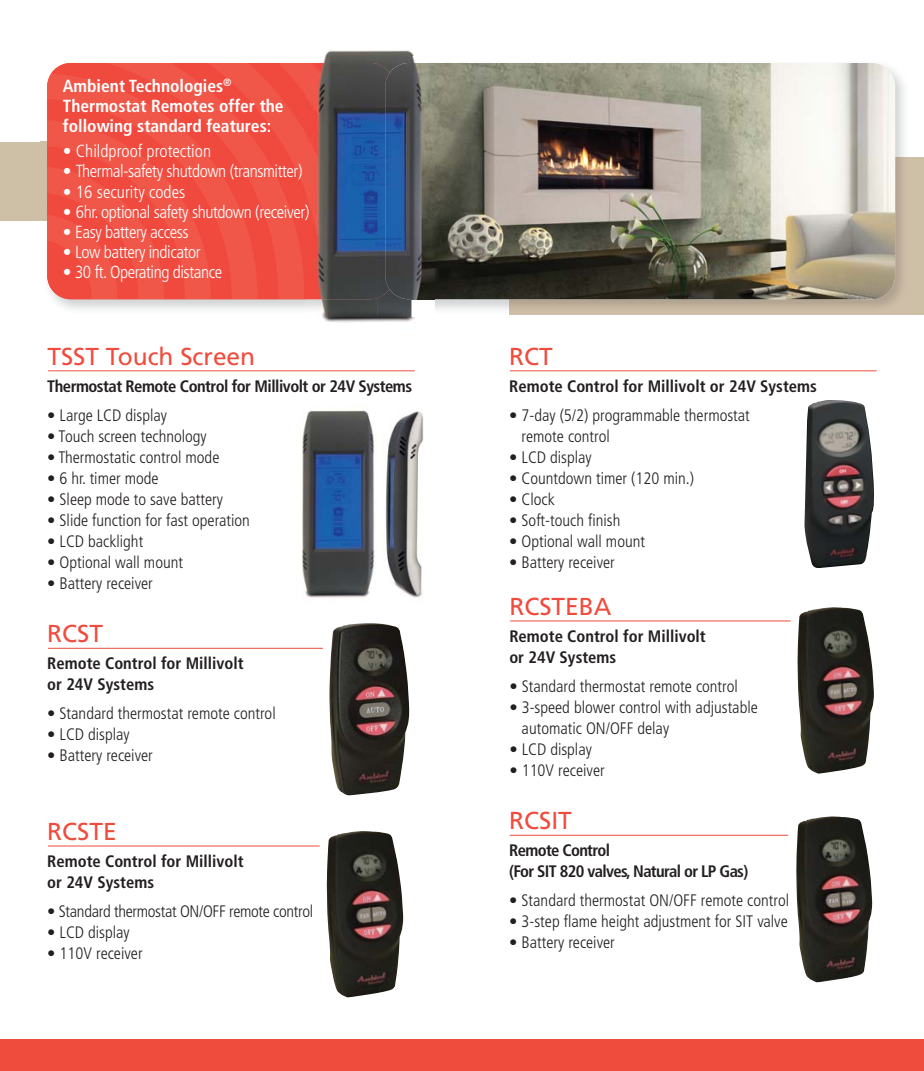
<style>
.page{position:relative;width:924px;height:1071px;background:#fff}
.page>*{position:absolute;margin:0;border:0;box-sizing:border-box;transform-origin:0 0}
.t1{font:24.5px "Frutiger LT Std";color:#f04c3e}
.t2{font:300 condensed 17.5px "Frutiger LT Std";letter-spacing:-.025em;color:#fff}
.t3{font:700 condensed 17.5px/20.1px "Frutiger LT Std";color:#fff}
.t4{font:300 condensed 17.5px "Frutiger LT Std";color:#fff}
.t5{font:300 condensed 16.62px/21px "Frutiger LT Std";color:#231f20}
.t6{font:700 condensed 16.62px/21px "Frutiger LT Std";color:#231f20}
.t7{font:700 condensed 16.62px "Frutiger LT Std";letter-spacing:-.03em;color:#231f20}
.t8{font:700 condensed 16.62px/21px "Frutiger LT Std";letter-spacing:-.04em;color:#231f20}
.t9{font:300 condensed 16.62px "Frutiger LT Std";letter-spacing:-.02em;color:#231f20}
</style>
<div class="page">
<div style="left:0;top:142px;width:462px;height:78px;background:#cebfa7"></div>
<div style="left:509px;top:158px;width:415px;height:157px;background:#cebfa7"></div>
<img style="left:40px;top:63px;width:354px;height:254px">
<img style="left:47px;top:63px;width:347px;height:236px;border-radius:24px">
<img style="left:411px;top:73px;width:502px;height:244px">
<img style="left:509px;top:158px;width:404px;height:157px">
<img style="left:385px;top:63px;width:510px;height:236px;border-radius:24px">
<img style="left:872px;top:63px;width:23px;height:236px">
<img style="left:322px;top:317px;width:93px;height:6px">
<img style="left:323px;top:50px;width:92px;height:14px">
<img style="left:306px;top:63px;width:72px;height:254px">
<img style="left:378px;top:64px;width:7px;height:234px">
<img style="left:385px;top:63px;width:24px;height:236px">
<img style="left:411px;top:63px;width:24px;height:236px">
<hr style="left:510px;top:835px;width:278px;height:1px;background:#f04c3e">
<img style="left:796px;top:816px;width:76px;height:167px">
<hr style="left:510px;top:621px;width:281px;height:1px;background:#f04c3e">
<img style="left:797px;top:607px;width:77px;height:167px">
<hr style="left:48px;top:846px;width:272px;height:1px;background:#f04c3e">
<img style="left:327px;top:831px;width:76px;height:167px">
<hr style="left:510px;top:370px;width:367px;height:1px;background:#f04c3e">
<img style="left:804px;top:400px;width:70px;height:168px">
<div style="left:0;top:1040px;width:924px;height:31px;background:#f04c3e"></div>
<hr style="left:48px;top:370px;width:367px;height:1px;background:#f04c3e">
<img style="left:302px;top:410px;width:73px;height:188px">
<img style="left:385px;top:411px;width:39px;height:187px">
<hr style="left:48px;top:648px;width:275px;height:1px;background:#f04c3e">
<img style="left:329px;top:623px;width:81px;height:172px">
<p class="t3" style="left:63px;top:77px;width:222px">Ambient Technologies<sup>®<br></sup>Thermostat Remotes offer the following standard features:</p>
<p class="t4" style="left:63px;top:144px;width:150px">• Childproof protection</p>
<p class="t2" style="left:63px;top:164px;width:241px">• Thermal-safety shutdown (transmitter)</p>
<p class="t4" style="left:63px;top:184px;width:124px">• 16 security codes</p>
<p class="t2" style="left:63px;top:205px;width:248px">• 6hr. optional safety shutdown (receiver)</p>
<p class="t2" style="left:63px;top:225px;width:127px">• Easy battery access</p>
<p class="t2" style="left:63px;top:245px;width:139px">• Low battery indicator</p>
<p class="t2" style="left:63px;top:265px;width:161px">• 30 ft. Operating distance</p>
<h1 class="t1" style="left:47px;top:342px;width:209px">TSST Touch Screen</h1>
<p class="t7" style="left:47px;top:378px;width:366px">Thermostat Remote Control for Millivolt or 24V Systems</p>
<p class="t5" style="left:47px;top:406px;width:121px">• Large LCD display</p>
<p class="t5" style="left:47px;top:427px;width:161px">• Touch screen technology</p>
<p class="t5" style="left:47px;top:448px;width:174px">• Thermostatic control mode</p>
<p class="t5" style="left:47px;top:469px;width:113px">• 6 hr. timer mode</p>
<p class="t5" style="left:47px;top:490px;width:177px">• Sleep mode to save battery</p>
<p class="t5" style="left:47px;top:511px;width:204px">• Slide function for fast operation</p>
<p class="t5" style="left:47px;top:532px;width:98px">• LCD backlight</p>
<p class="t5" style="left:47px;top:553px;width:137px">• Optional wall mount</p>
<p class="t5" style="left:47px;top:574px;width:107px">• Battery receiver</p>
<h1 class="t1" style="left:47px;top:620px;width:57px">RCST</h1>
<p class="t6" style="left:47px;top:654px;width:198px">Remote Control for Millivolt or 24V Systems</p>
<p class="t5" style="left:47px;top:704px;width:230px">• Standard thermostat remote control</p>
<p class="t5" style="left:47px;top:725px;width:84px">• LCD display</p>
<p class="t5" style="left:47px;top:746px;width:107px">• Battery receiver</p>
<h1 class="t1" style="left:47px;top:817px;width:71px">RCSTE</h1>
<p class="t6" style="left:47px;top:852px;width:198px">Remote Control for Millivolt or 24V Systems</p>
<p class="t9" style="left:47px;top:904px;width:267px">• Standard thermostat ON/OFF remote control</p>
<p class="t5" style="left:47px;top:923px;width:84px">• LCD display</p>
<p class="t5" style="left:47px;top:944px;width:97px">• 110V receiver</p>
<h1 class="t1" style="left:509px;top:342px;width:45px">RCT</h1>
<p class="t6" style="left:509px;top:376px;width:309px">Remote Control for Millivolt or 24V Systems</p>
<p class="t5" style="left:521px;top:406px;width:230px;text-indent:-12px">• 7-day (5/2) programmable thermostat remote control</p>
<p class="t5" style="left:509px;top:448px;width:84px">• LCD display</p>
<p class="t5" style="left:509px;top:469px;width:186px">• Countdown timer (120 min.)</p>
<p class="t5" style="left:509px;top:490px;width:47px">• Clock</p>
<p class="t5" style="left:509px;top:511px;width:113px">• Soft-touch finish</p>
<p class="t5" style="left:509px;top:532px;width:137px">• Optional wall mount</p>
<p class="t5" style="left:509px;top:553px;width:107px">• Battery receiver</p>
<h1 class="t1" style="left:509px;top:592px;width:104px">RCSTEBA</h1>
<p class="t6" style="left:509px;top:626px;width:198px">Remote Control for Millivolt or 24V Systems</p>
<p class="t5" style="left:509px;top:677px;width:230px">• Standard thermostat remote control</p>
<p class="t5" style="left:522px;top:698px;width:238px;text-indent:-12px">• 3-speed blower control with adjustable automatic ON/OFF delay</p>
<p class="t5" style="left:509px;top:740px;width:84px">• LCD display</p>
<p class="t5" style="left:509px;top:761px;width:97px">• 110V receiver</p>
<h1 class="t1" style="left:509px;top:807px;width:64px">RCSIT</h1>
<p class="t8" style="left:509px;top:841px;width:241px">Remote Control<br>(For SIT 820 valves, Natural or LP Gas)</p>
<p class="t5" style="left:509px;top:891px;width:281px">• Standard thermostat ON/OFF remote control</p>
<p class="t5" style="left:509px;top:912px;width:280px">• 3-step flame height adjustment for SIT valve</p>
<p class="t5" style="left:509px;top:933px;width:107px">• Battery receiver</p>
</div>
